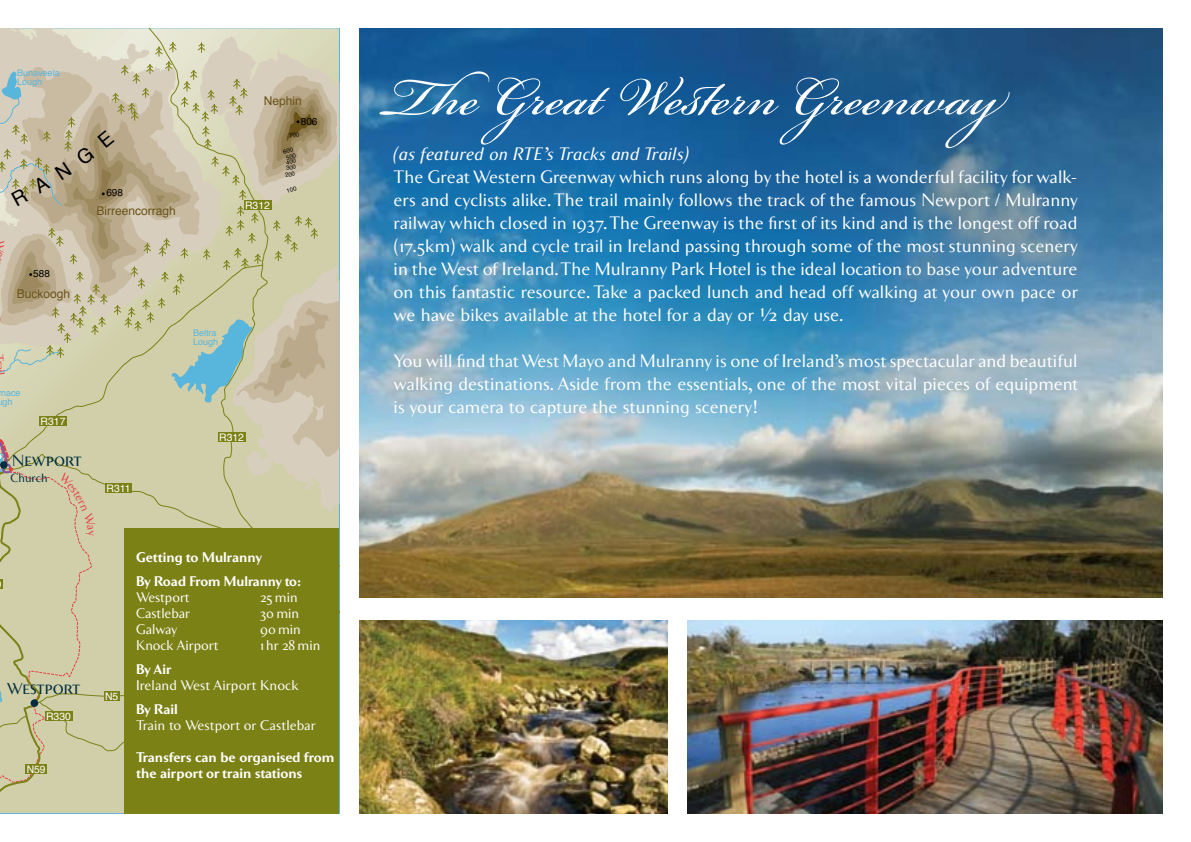
<style>
.page{position:relative;width:1191px;height:842px;background:#fff}
.page>*{position:absolute;margin:0;border:0;box-sizing:border-box;transform-origin:0 0}
.t1{font:84px "Bickham Script Pro";color:#fff}
.t2{font:18px/23px "Clarice";color:#fff;text-align:justify}
.t3{font:italic 18px "Clarice";color:#fff}
.t4{font:16px "Clarice Book Small Caps";color:#002d3f}
.t5{font:14px "Clarice";letter-spacing:-.005em;color:#fff}
.t6{font:700 14px/24px "Clarice";color:#fff}
.t7{font:12px "Helvetica";color:#695218}
.t8{font:12px "Clarice";color:#002d3f}
.t9{font:10.4px "Helvetica";color:#fff}
.t10{font:10px "Helvetica";color:#000}
.t11{font:9px/9px "Helvetica";color:#58b6dd}
</style>
<div class="page">
<img style="left:359px;top:620px;width:308px;height:194px">
<img style="left:359px;top:28px;width:803px;height:569px">
<img style="left:687px;top:620px;width:475px;height:194px">
<svg style="left:0;top:28px;width:339px;height:786px;background:#b8b685"></svg>
<p class="t11" style="left:17px;top:69px;width:44px">Bunaveela<br>Lough</p>
<p class="t7" style="left:264px;top:92px;width:39px">Nephin</p>
<p class="t10" style="left:301px;top:114px;width:18px">806</p>
<p class="t10" style="left:106px;top:185px;width:18px">698</p>
<p class="t7" style="left:96px;top:202px;width:81px">Birreencorragh</p>
<p class="t9" style="left:245px;top:197px;width:26px">R312</p>
<p class="t10" style="left:33px;top:266px;width:18px">588</p>
<p class="t7" style="left:17px;top:284px;width:55px">Buckoogh</p>
<p class="t11" style="left:1px;top:388px;width:21px">nace gh</p>
<p class="t9" style="left:41px;top:413px;width:26px">R317</p>
<p class="t4" style="left:12px;top:451px;width:71px">Newport</p>
<p class="t8" style="left:11px;top:471px;width:39px">Church</p>
<p class="t9" style="left:107px;top:480px;width:26px">R311</p>
<p class="t11" style="left:193px;top:328px;width:27px">Beltra<br>Lough</p>
<p class="t9" style="left:219px;top:429px;width:26px">R312</p>
<p class="t4" style="left:7px;top:679px;width:75px">Westport</p>
<p class="t9" style="left:46px;top:708px;width:26px">R330</p>
<p class="t9" style="left:27px;top:761px;width:21px">N59</p>
<p class="t9" style="left:105px;top:688px;width:15px">N5</p>
<p class="t6" style="left:136px;top:545px;width:167px">Getting to Mulranny<br>By Road From Mulranny to:</p>
<p class="t5" style="left:136px;top:589px;width:55px">Westport</p>
<p class="t5" style="left:260px;top:589px;width:39px">25 min</p>
<p class="t5" style="left:136px;top:605px;width:56px">Castlebar</p>
<p class="t5" style="left:260px;top:605px;width:40px">30 min</p>
<p class="t5" style="left:136px;top:621px;width:43px">Galway</p>
<p class="t5" style="left:260px;top:621px;width:42px">90 min</p>
<p class="t5" style="left:136px;top:637px;width:84px">Knock Airport</p>
<p class="t5" style="left:260px;top:637px;width:62px">1 hr 28 min</p>
<p class="t6" style="left:136px;top:657px;width:37px">By Air</p>
<p class="t5" style="left:136px;top:677px;width:164px">Ireland West Airport Knock</p>
<p class="t6" style="left:136px;top:697px;width:43px">By Rail</p>
<p class="t5" style="left:136px;top:717px;width:181px">Train to Westport or Castlebar</p>
<p class="t6" style="left:136px;top:749px;width:200px;line-height:16px">Transfers can be organised from the airport or train stations</p>
<h1 class="t1" style="left:382px;top:36px;width:619px">The Great Western Greenway</h1>
<p class="t3" style="left:393px;top:143px;width:297px">(as featured on RTE’s Tracks and Trails)</p>
<p class="t2" style="left:393px;top:165px;width:686px">The Great Western Greenway which runs along by the hotel is a wonderful facility for walk&shy;ers and cyclists alike. The trail mainly follows the track of the famous Newport / Mulranny railway which closed in 1937. The Greenway is the first of its kind and is the longest off road (17.5km) walk and cycle trail in Ireland passing through some of the most stunning scenery in the West of Ireland. The Mulranny Park Hotel is the ideal location to base your adventure on this fantastic resource. Take a packed lunch and head off walking at your own pace or we have bikes available at the hotel for a day or ½ day use.</p>
<p class="t2" style="left:393px;top:349px;width:686px">You will find that West Mayo and Mulranny is one of Ireland’s most spectacular and beautiful walking destinations. Aside from the essentials, one of the most vital pieces of equipment is your camera to capture the stunning scenery!</p>
</div>
